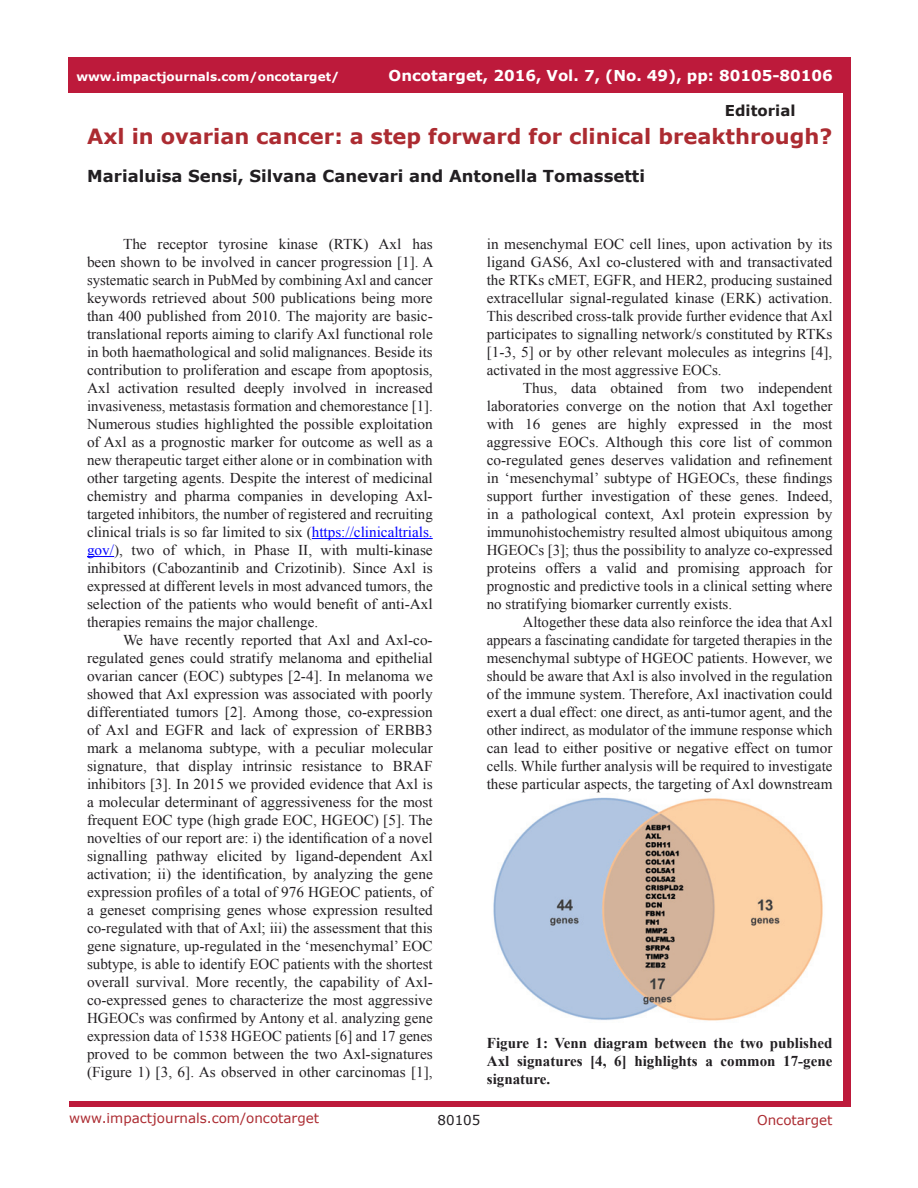
<style>
.page{position:relative;width:918px;height:1188px;background:#fff}
.page>*{position:absolute;margin:0;border:0;box-sizing:border-box;transform-origin:0 0}
.t1{font:700 21px "Verdana";color:#ac2b31}
.Authors{font:700 16.5px "Verdana";color:#221f22}
.BodyTextEditorial{font:15px/18px "Times New Roman";color:#221f22;text-align:justify}
.FigureText{font:700 15px/18px "Times New Roman";color:#221f22;text-align:justify}
.t2{font:700 15px "Verdana";color:#fff}
.t3{font:700 15px "Verdana";color:#231f20}
.t4{font:13.5px "Verdana";color:#ac2b31}
.t5{font:13.5px "Verdana";color:#221f22}
.t6{font:700 12px "Verdana";color:#fff}
.s1{color:#00f}
</style>
<div class="page">
<div style="left:69px;top:57px;width:781px;height:36px;background:#bd1a3b"></div>
<hr style="left:312px;top:538px;width:121px;height:1px;background:#00f">
<svg style="left:87px;top:556px;width:27px;height:1px"></svg>
<img style="left:493px;top:797px;width:330px;height:224px">
<p class="t6" style="left:76px;top:68px;width:264px">www.impactjournals.com/oncotarget/</p>
<p class="t2" style="left:389px;top:65px;width:446px">Oncotarget, 2016, Vol. 7, (No. 49), pp: 80105-80106</p>
<p class="t3" style="left:725px;top:100px;width:72px">Editorial</p>
<p class="t1" style="left:87px;top:122px;width:747px">Axl in ovarian cancer: a step forward for clinical breakthrough?</p>
<p class="Authors" style="left:87px;top:164px;width:559px">Marialuisa Sensi, Silvana Canevari and Antonella Tomassetti</p>
<p class="BodyTextEditorial" style="left:87px;top:235px;width:348px;text-indent:36px">The receptor tyrosine kinase (RTK) Axl has been shown to be involved in cancer progression [1]. A systematic search in PubMed by combining Axl and cancer keywords retrieved about 500 publications being more than 400 published from 2010. The majority are basic&shy;translational reports aiming to clarify Axl functional role in both haemathological and solid malignances. Beside its contribution to proliferation and escape from apoptosis, Axl activation resulted deeply involved in increased invasiveness, metastasis formation and chemorestance [1].<br>Numerous studies highlighted the possible exploitation of Axl as a prognostic marker for outcome as well as a new therapeutic target either alone or in combination with other targeting agents. Despite the interest of medicinal chemistry and pharma companies in developing Axl&shy;targeted inhibitors, the number of registered and recruiting clinical trials is so far limited to six (<span class="s1">https://clinicaltrials. gov/</span>), two of which, in Phase II, with multi-kinase inhibitors (Cabozantinib and Crizotinib). Since Axl is expressed at different levels in most advanced tumors, the selection of the patients who would benefit of anti-Axl therapies remains the major challenge.</p>
<p class="BodyTextEditorial" style="left:87px;top:631px;width:347px;text-indent:36px">We have recently reported that Axl and Axl-co&shy;regulated genes could stratify melanoma and epithelial ovarian cancer (EOC) subtypes [2-4]. In melanoma we showed that Axl expression was associated with poorly differentiated tumors [2]. Among those, co-expression of Axl and EGFR and lack of expression of ERBB3 mark a melanoma subtype, with a peculiar molecular signature, that display intrinsic resistance to BRAF inhibitors [3]. In 2015 we provided evidence that Axl is a molecular determinant of aggressiveness for the most frequent EOC type (high grade EOC, HGEOC) [5]. The novelties of our report are: i) the identification of a novel signalling pathway elicited by ligand-dependent Axl activation; ii) the identification, by analyzing the gene expression profiles of a total of 976 HGEOC patients, of a geneset comprising genes whose expression resulted co-regulated with that of Axl; iii) the assessment that this gene signature, up-regulated in the ‘mesenchymal’ EOC subtype, is able to identify EOC patients with the shortest overall survival. More recently, the capability of Axl&shy;co-expressed genes to characterize the most aggressive HGEOCs was confirmed by Antony et al. analyzing gene expression data of 1538 HGEOC patients [6] and 17 genes proved to be common between the two Axl-signatures (Figure 1) [3, 6]. As observed in other carcinomas [1],</p>
<p class="BodyTextEditorial" style="left:487px;top:235px;width:347px">in mesenchymal EOC cell lines, upon activation by its ligand GAS6, Axl co-clustered with and transactivated the RTKs cMET, EGFR, and HER2, producing sustained extracellular signal-regulated kinase (ERK) activation.<br>This described cross-talk provide further evidence that Axl participates to signalling network/s constituted by RTKs [1-3, 5] or by other relevant molecules as integrins [4], activated in the most aggressive EOCs.</p>
<p class="BodyTextEditorial" style="left:487px;top:379px;width:347px;text-indent:36px">Thus, data obtained from two independent laboratories converge on the notion that Axl together with 16 genes are highly expressed in the most aggressive EOCs. Although this core list of common co-regulated genes deserves validation and refinement in ‘mesenchymal’ subtype of HGEOCs, these findings support further investigation of these genes. Indeed, in a pathological context, Axl protein expression by immunohistochemistry resulted almost ubiquitous among HGEOCs [3]; thus the possibility to analyze co-expressed proteins offers a valid and promising approach for prognostic and predictive tools in a clinical setting where no stratifying biomarker currently exists.</p>
<p class="BodyTextEditorial" style="left:487px;top:613px;width:347px;text-indent:36px">Altogether these data also reinforce the idea that Axl appears a fascinating candidate for targeted therapies in the mesenchymal subtype of HGEOC patients. However, we should be aware that Axl is also involved in the regulation of the immune system. Therefore, Axl inactivation could exert a dual effect: one direct, as anti-tumor agent, and the other indirect, as modulator of the immune response which can lead to either positive or negative effect on tumor cells. While further analysis will be required to investigate these particular aspects, the targeting of Axl downstream</p>
<p class="FigureText" style="left:487px;top:1034px;width:347px">Figure 1: Venn diagram between the two published Axl signatures [4, 6] highlights a common 17-gene signature.</p>
<p class="t4" style="left:69px;top:1109px;width:252px">www.impactjournals.com/oncotarget</p>
<p class="t5" style="left:438px;top:1111px;width:44px">80105</p>
<p class="t4" style="left:757px;top:1111px;width:77px">Oncotarget</p>
</div>
